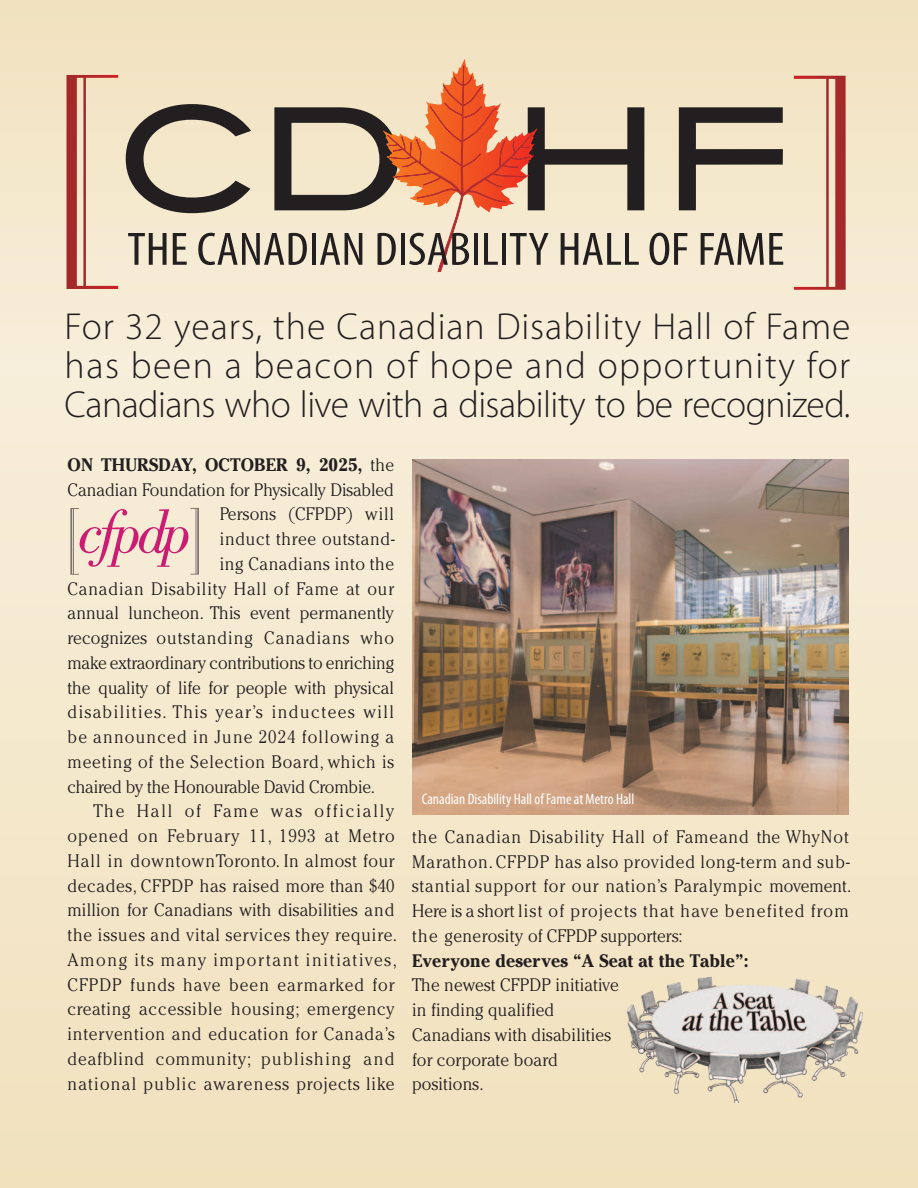
<style>
.page{position:relative;width:918px;height:1188px;background:#fff}
.page>*{position:absolute;margin:0;border:0;box-sizing:border-box;transform-origin:0 0}
.t1{font:300 37.65px/39px "Myriad Pro";letter-spacing:-.015em;color:#231f20;text-align:justify}
.t2{font:300 18px/24.8px "Cheltenham";letter-spacing:.045em;color:#231f20;scale:.95 1}
.t3{font:300 18px/24.8px "Cheltenham";letter-spacing:.01em;color:#231f20;scale:.95 1}
.t4{font:300 18px "Cheltenham";color:#231f20;scale:.95 1}
.t5{font:300 18px "Cheltenham";letter-spacing:-.01em;color:#231f20;scale:.95 1}
.t6{font:300 18px "Cheltenham";letter-spacing:.085em;color:#231f20;scale:.95 1}
.t7{font:300 18px "Cheltenham";letter-spacing:.07em;color:#231f20;scale:.95 1}
.t8{font:300 18px "Cheltenham";letter-spacing:.015em;color:#231f20;scale:.95 1}
.t9{font:700 18px "Cheltenham";letter-spacing:.01em;color:#231f20;scale:.95 1}
.t10{font:condensed 15.3px "Myriad Pro";color:#fff}
.s1{font-weight:300}
.s2{font-weight:700}
</style>
<div class="page">
<div style="left:0;top:0;width:918px;height:361px;background:linear-gradient(to bottom,#f0e0bd,#f7eeda)"></div>
<div style="left:0;top:361px;width:918px;height:827px;background:linear-gradient(to bottom,#f7eedb,#f1e1bd)"></div>
<svg style="left:70px;top:508px;width:129px;height:67px;background:#e9c2be"></svg>
<svg style="left:794px;top:76px;width:52px;height:214px;background:#dfb4a0"></svg>
<svg style="left:679px;top:107px;width:104px;height:103px;background:#9c9383"></svg>
<svg style="left:67px;top:75px;width:51px;height:214px;background:#dfb5a1"></svg>
<svg style="left:126px;top:0;width:518px;height:274px;background:#d6bfa4"></svg>
<svg style="left:650px;top:233px;width:37px;height:32px"></svg>
<svg style="left:701px;top:233px;width:82px;height:32px;background:#a29a8c"></svg>
<img style="left:412px;top:460px;width:437px;height:355px">
<img style="left:612px;top:964px;width:257px;height:138px">
<p class="t1" style="left:65px;top:310px;width:787px">For 32 years, the Canadian Disability Hall of Fame has been a beacon of hope and opportunity for Canadians who live with a disability to be recognized.</p>
<p class="t9" style="left:67px;top:458px;width:345px">ON THURSDAY, OCTOBER 9, 2025, <span class="s1">the</span></p>
<p class="t4" style="left:67px;top:483px;width:345px">Canadian Foundation for Physically Disabled</p>
<p class="t3" style="left:220px;top:503px;width:185px">Persons (CFPDP) will</p>
<p class="t2" style="left:220px;top:528px;width:186px">induct three outstand-</p>
<p class="t2" style="left:220px;top:553px;width:185px">ing Canadians into the</p>
<p class="t2" style="left:67px;top:578px;width:345px">Canadian Disability Hall of Fame at our</p>
<p class="t3" style="left:67px;top:602px;width:345px">annual luncheon. This event permanently</p>
<p class="t2" style="left:67px;top:627px;width:345px">recognizes outstanding Canadians who</p>
<p class="t5" style="left:67px;top:656px;width:345px">make extraordinary contributions to enriching</p>
<p class="t4" style="left:67px;top:681px;width:345px">the quality of life for people with physical</p>
<p class="t6" style="left:67px;top:706px;width:345px">disabilities. This year’s inductees will</p>
<p class="t7" style="left:67px;top:730px;width:345px">be announced in June 2024 following a</p>
<p class="t2" style="left:67px;top:751px;width:345px">meeting of the Selection Board, which is</p>
<p class="t5" style="left:67px;top:780px;width:325px">chaired by the Honourable David Crombie.</p>
<p class="t2" style="left:67px;top:800px;width:348px;text-indent:26px">The Hall of Fame was officially opened on February 11, 1993 at Metro Hall in downtownToronto. In almost four decades, CFPDP has raised more than $40 million for Canadians with disabilities and the issues and vital services they require.<br>Among its many important initiatives, CFPDP funds have been earmarked for creating accessible housing; emergency intervention and education for Canada’s deafblind community; publishing and national public awareness projects like</p>
<p class="t10" style="left:422px;top:794px;width:214px">Canadian Disability Hall of Fame at Metro Hall</p>
<p class="t2" style="left:412px;top:826px;width:464px">the Canadian Disability Hall of Fameand the WhyNot Marathon. CFPDP has also provided long-term and sub&shy;stantial support for our nation’s Paralympic movement.<br>Here is a short list of projects that have benefited from</p>
<p class="t8" style="left:412px;top:929px;width:286px">the generosity of CFPDP supporters:</p>
<p class="t3" style="left:412px;top:950px;width:356px"><span class="s2">Everyone deserves “A Seat at the Table”:<br></span>The newest CFPDP initiative<br>in finding qualified<br>Canadians with disabilities<br>for corporate board<br>positions.</p>
</div>
